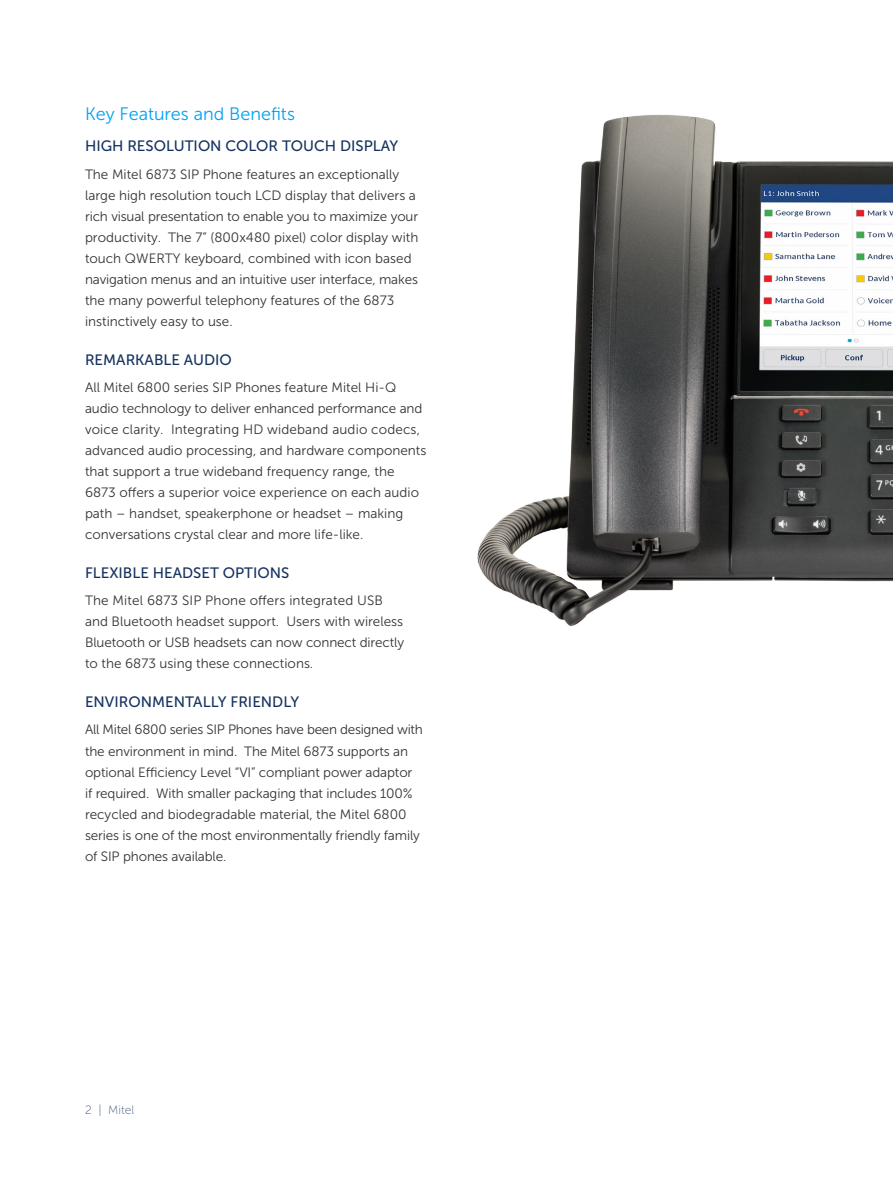
<style>
.page{position:relative;width:893px;height:1187px;background:#fff}
.page>*{position:absolute;margin:0;border:0;box-sizing:border-box;transform-origin:0 0}
.t1{font:18px "Museo Sans 300";color:#00a1f4}
.t2{font:15px "Museo Sans 500";color:#15325f}
.t3{font:13.5px/21px "Museo Sans 300";color:#333}
.t4{font:12px "Museo Sans 100";color:#445b7f}
</style>
<div class="page">
<img style="left:477px;top:114px;width:416px;height:512px">
<h1 class="t1" style="left:85px;top:104px;width:211px">Key Features and Benefits</h1>
<p class="t2" style="left:85px;top:138px;width:315px">HIGH RESOLUTION COLOR TOUCH DISPLAY</p>
<p class="t3" style="left:85px;top:164px;width:335px">The Mitel 6873 SIP Phone features an exceptionally large high resolution touch LCD display that delivers a rich visual presentation to enable you to maximize your productivity. The 7” (800x480 pixel) color display with touch QWERTY keyboard, combined with icon based navigation menus and an intuitive user interface, makes the many powerful telephony features of the 6873 instinctively easy to use.</p>
<p class="t2" style="left:85px;top:351px;width:148px">REMARKABLE AUDIO</p>
<p class="t3" style="left:85px;top:377px;width:343px">All Mitel 6800 series SIP Phones feature Mitel Hi-Q audio technology to deliver enhanced performance and voice clarity. Integrating HD wideband audio codecs, advanced audio processing, and hardware components that support a true wideband frequency range, the 6873 offers a superior voice experience on each audio path – handset, speakerphone or headset – making conversations crystal clear and more life-like.</p>
<p class="t2" style="left:85px;top:564px;width:206px">FLEXIBLE HEADSET OPTIONS</p>
<p class="t3" style="left:85px;top:590px;width:321px">The Mitel 6873 SIP Phone offers integrated USB and Bluetooth headset support. Users with wireless Bluetooth or USB headsets can now connect directly to the 6873 using these connections.</p>
<p class="t2" style="left:85px;top:693px;width:216px">ENVIRONMENTALLY FRIENDLY</p>
<p class="t3" style="left:85px;top:719px;width:339px">All Mitel 6800 series SIP Phones have been designed with the environment in mind. The Mitel 6873 supports an optional Efficiency Level “VI” compliant power adaptor if required. With smaller packaging that includes 100% recycled and biodegradable material, the Mitel 6800 series is one of the most environmentally friendly family of SIP phones available.</p>
<p class="t4" style="left:85px;top:1103px;width:51px">2 | Mitel</p>
</div>
